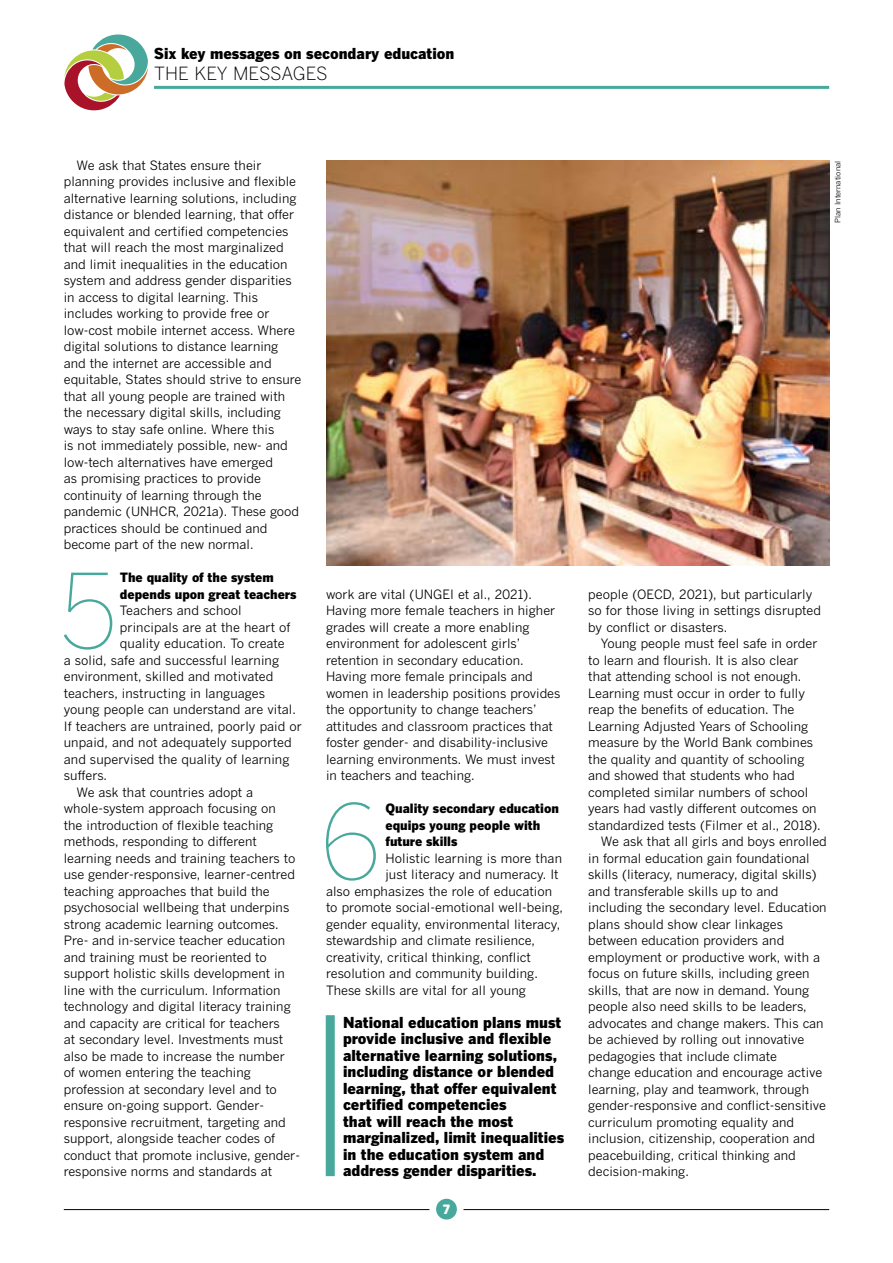
<style>
.page{position:relative;width:893px;height:1263px;background:#fff}
.page>*{position:absolute;margin:0;border:0;box-sizing:border-box;transform-origin:0 0}
.t1{font:100 102px "Benton Gothic";color:#48a89b}
.t2{font:300 18px "Benton Gothic";letter-spacing:-.015em;color:#000}
.t3{font:900 15px/16.5px "Benton Gothic";color:#000}
.t4{font:12.75px/16.5px "Benton Gothic";color:#000}
.t5{font:900 12.75px/16.5px "Benton Gothic";color:#000}
.t6{font:900 12.75px "Benton Gothic";color:#fff}
.t7{font:7.5px "Benton Gothic";color:#000}
</style>
<div class="page">
<div style="left:436px;top:1199px;width:21px;height:20px;background:#48a89b;border-radius:50%"></div>
<hr style="left:64px;top:1209px;width:365px;height:1px;background:#000">
<hr style="left:463px;top:1209px;width:366px;height:1px;background:#000">
<svg style="left:64px;top:34px;width:84px;height:76px"></svg>
<img style="left:326px;top:161px;width:503px;height:405px">
<hr style="left:154px;top:86px;width:675px;height:3px;background:#48a89b">
<div style="left:326px;top:1015px;width:9px;height:161px;background:#48a89b"></div>
<p class="t3" style="left:154px;top:45px;width:302px">Six key messages on secondary education</p>
<h2 class="t2" style="left:154px;top:63px;width:175px">THE KEY MESSAGES</h2>
<p class="t4" style="left:64px;top:156px;width:239px;text-indent:13px">We ask that States ensure their planning provides inclusive and flexible alternative learning solutions, including distance or blended learning, that offer equivalent and certified competencies that will reach the most marginalized and limit inequalities in the education system and address gender disparities in access to digital learning. This includes working to provide free or low-cost mobile internet access. Where digital solutions to distance learning and the internet are accessible and equitable, States should strive to ensure that all young people are trained with the necessary digital skills, including ways to stay safe online. Where this<br>is not immediately possible, new- and low-tech alternatives have emerged<br>as promising practices to provide continuity of learning through the pandemic (UNHCR, 2021a). These good practices should be continued and become part of the new normal.</p>
<h1 class="t1" style="left:59px;top:550px;width:60px">5</h1>
<p class="t5" style="left:120px;top:569px;width:178px">The quality of the system depends upon great teachers</p>
<p class="t4" style="left:120px;top:602px;width:123px">Teachers and school</p>
<p class="t4" style="left:120px;top:618px;width:172px">principals are at the heart of</p>
<p class="t4" style="left:120px;top:635px;width:166px">quality education. To create</p>
<p class="t4" style="left:64px;top:651px;width:217px">a solid, safe and successful learning</p>
<p class="t4" style="left:64px;top:668px;width:211px">environment, skilled and motivated</p>
<p class="t4" style="left:64px;top:684px;width:203px">teachers, instructing in languages</p>
<p class="t4" style="left:64px;top:701px;width:234px">young people can understand are vital.</p>
<p class="t4" style="left:64px;top:717px;width:240px">If teachers are untrained, poorly paid or</p>
<p class="t4" style="left:64px;top:734px;width:229px">unpaid, and not adequately supported</p>
<p class="t4" style="left:64px;top:750px;width:227px">and supervised the quality of learning</p>
<p class="t4" style="left:64px;top:767px;width:45px">suffers.</p>
<p class="t4" style="left:77px;top:783px;width:178px">We ask that countries adopt a</p>
<p class="t4" style="left:64px;top:800px;width:214px">whole-system approach focusing on</p>
<p class="t4" style="left:64px;top:816px;width:211px">the introduction of flexible teaching</p>
<p class="t4" style="left:64px;top:833px;width:195px">methods, responding to different</p>
<p class="t4" style="left:64px;top:849px;width:233px">learning needs and training teachers to</p>
<p class="t4" style="left:64px;top:866px;width:233px">use gender-responsive, learner-centred</p>
<p class="t4" style="left:64px;top:882px;width:208px">teaching approaches that build the</p>
<p class="t4" style="left:64px;top:899px;width:227px">psychosocial wellbeing that underpins</p>
<p class="t4" style="left:64px;top:915px;width:216px">strong academic learning outcomes.</p>
<p class="t4" style="left:64px;top:932px;width:223px">Pre- and in-service teacher education</p>
<p class="t4" style="left:64px;top:948px;width:205px">and training must be reoriented to</p>
<p class="t4" style="left:64px;top:965px;width:223px">support holistic skills development in</p>
<p class="t4" style="left:64px;top:981px;width:218px">line with the curriculum. Information</p>
<p class="t4" style="left:64px;top:998px;width:229px">technology and digital literacy training</p>
<p class="t4" style="left:64px;top:1014px;width:218px">and capacity are critical for teachers</p>
<p class="t4" style="left:64px;top:1031px;width:221px">at secondary level. Investments must</p>
<p class="t4" style="left:64px;top:1047px;width:223px">also be made to increase the number</p>
<p class="t4" style="left:64px;top:1064px;width:189px">of women entering the teaching</p>
<p class="t4" style="left:64px;top:1080px;width:215px">profession at secondary level and to</p>
<p class="t4" style="left:64px;top:1097px;width:202px">ensure on-going support. Gender-</p>
<p class="t4" style="left:64px;top:1113px;width:223px">responsive recruitment, targeting and</p>
<p class="t4" style="left:64px;top:1130px;width:213px">support, alongside teacher codes of</p>
<p class="t4" style="left:64px;top:1146px;width:238px">conduct that promote inclusive, gender-</p>
<p class="t4" style="left:64px;top:1163px;width:210px">responsive norms and standards at</p>
<p class="t4" style="left:326px;top:585px;width:236px">work are vital (UNGEI et al., 2021).<br>Having more female teachers in higher grades will create a more enabling environment for adolescent girls’ retention in secondary education.<br>Having more female principals and women in leadership positions provides the opportunity to change teachers’ attitudes and classroom practices that foster gender- and disability-inclusive learning environments. We must invest in teachers and teaching.</p>
<h1 class="t1" style="left:320px;top:781px;width:62px">6</h1>
<p class="t5" style="left:385px;top:800px;width:175px">Quality secondary education equips young people with future skills</p>
<p class="t4" style="left:385px;top:849px;width:178px">Holistic learning is more than</p>
<p class="t4" style="left:385px;top:866px;width:175px">just literacy and numeracy. It</p>
<p class="t4" style="left:326px;top:882px;width:228px">also emphasizes the role of education</p>
<p class="t4" style="left:326px;top:899px;width:239px">to promote social-emotional well-being,</p>
<p class="t4" style="left:326px;top:915px;width:236px">gender equality, environmental literacy,</p>
<p class="t4" style="left:326px;top:932px;width:210px">stewardship and climate resilience,</p>
<p class="t4" style="left:326px;top:948px;width:207px">creativity, critical thinking, conflict</p>
<p class="t4" style="left:326px;top:965px;width:213px">resolution and community building.</p>
<p class="t4" style="left:326px;top:981px;width:201px">These skills are vital for all young</p>
<p class="t3" style="left:343px;top:1013px;width:223px">National education plans must provide inclusive and flexible alternative learning solutions, including distance or blended learning, that offer equivalent certified competencies<br>that will reach the most marginalized, limit inequalities in the education system and address gender disparities.</p>
<p class="t6" style="left:443px;top:1201px;width:9px">7</p>
<p class="t7" style="left:833px;top:223px;width:63px;rotate:-90deg">Plan International</p>
<p class="t4" style="left:588px;top:585px;width:234px">people (OECD, 2021), but particularly so for those living in settings disrupted by conflict or disasters.</p>
<p class="t4" style="left:601px;top:635px;width:218px">Young people must feel safe in order</p>
<p class="t4" style="left:588px;top:651px;width:212px">to learn and flourish. It is also clear</p>
<p class="t4" style="left:588px;top:668px;width:215px">that attending school is not enough.</p>
<p class="t4" style="left:588px;top:684px;width:218px">Learning must occur in order to fully</p>
<p class="t4" style="left:588px;top:701px;width:208px">reap the benefits of education. The</p>
<p class="t4" style="left:588px;top:717px;width:222px">Learning Adjusted Years of Schooling</p>
<p class="t4" style="left:588px;top:734px;width:226px">measure by the World Bank combines</p>
<p class="t4" style="left:588px;top:750px;width:218px">the quality and quantity of schooling</p>
<p class="t4" style="left:588px;top:767px;width:208px">and showed that students who had</p>
<p class="t4" style="left:588px;top:783px;width:222px">completed similar numbers of school</p>
<p class="t4" style="left:588px;top:800px;width:230px">years had vastly different outcomes on</p>
<p class="t4" style="left:588px;top:816px;width:234px">standardized tests (Filmer et al., 2018).</p>
<p class="t4" style="left:601px;top:833px;width:227px">We ask that all girls and boys enrolled</p>
<p class="t4" style="left:588px;top:849px;width:223px">in formal education gain foundational</p>
<p class="t4" style="left:588px;top:866px;width:230px">skills (literacy, numeracy, digital skills)</p>
<p class="t4" style="left:588px;top:882px;width:192px">and transferable skills up to and</p>
<p class="t4" style="left:588px;top:899px;width:240px">including the secondary level. Education</p>
<p class="t4" style="left:588px;top:915px;width:196px">plans should show clear linkages</p>
<p class="t4" style="left:588px;top:932px;width:198px">between education providers and</p>
<p class="t4" style="left:588px;top:948px;width:233px">employment or productive work, with a</p>
<p class="t4" style="left:588px;top:965px;width:223px">focus on future skills, including green</p>
<p class="t4" style="left:588px;top:981px;width:223px">skills, that are now in demand. Young</p>
<p class="t4" style="left:588px;top:998px;width:220px">people also need skills to be leaders,</p>
<p class="t4" style="left:588px;top:1014px;width:237px">advocates and change makers. This can</p>
<p class="t4" style="left:588px;top:1031px;width:218px">be achieved by rolling out innovative</p>
<p class="t4" style="left:588px;top:1047px;width:190px">pedagogies that include climate</p>
<p class="t4" style="left:588px;top:1064px;width:236px">change education and encourage active</p>
<p class="t4" style="left:588px;top:1080px;width:222px">learning, play and teamwork, through</p>
<p class="t4" style="left:588px;top:1097px;width:239px">gender-responsive and conflict-sensitive</p>
<p class="t4" style="left:588px;top:1113px;width:207px">curriculum promoting equality and</p>
<p class="t4" style="left:588px;top:1130px;width:228px">inclusion, citizenship, cooperation and</p>
<p class="t4" style="left:588px;top:1146px;width:209px">peacebuilding, critical thinking and</p>
<p class="t4" style="left:588px;top:1163px;width:102px">decision-making.</p>
</div>
